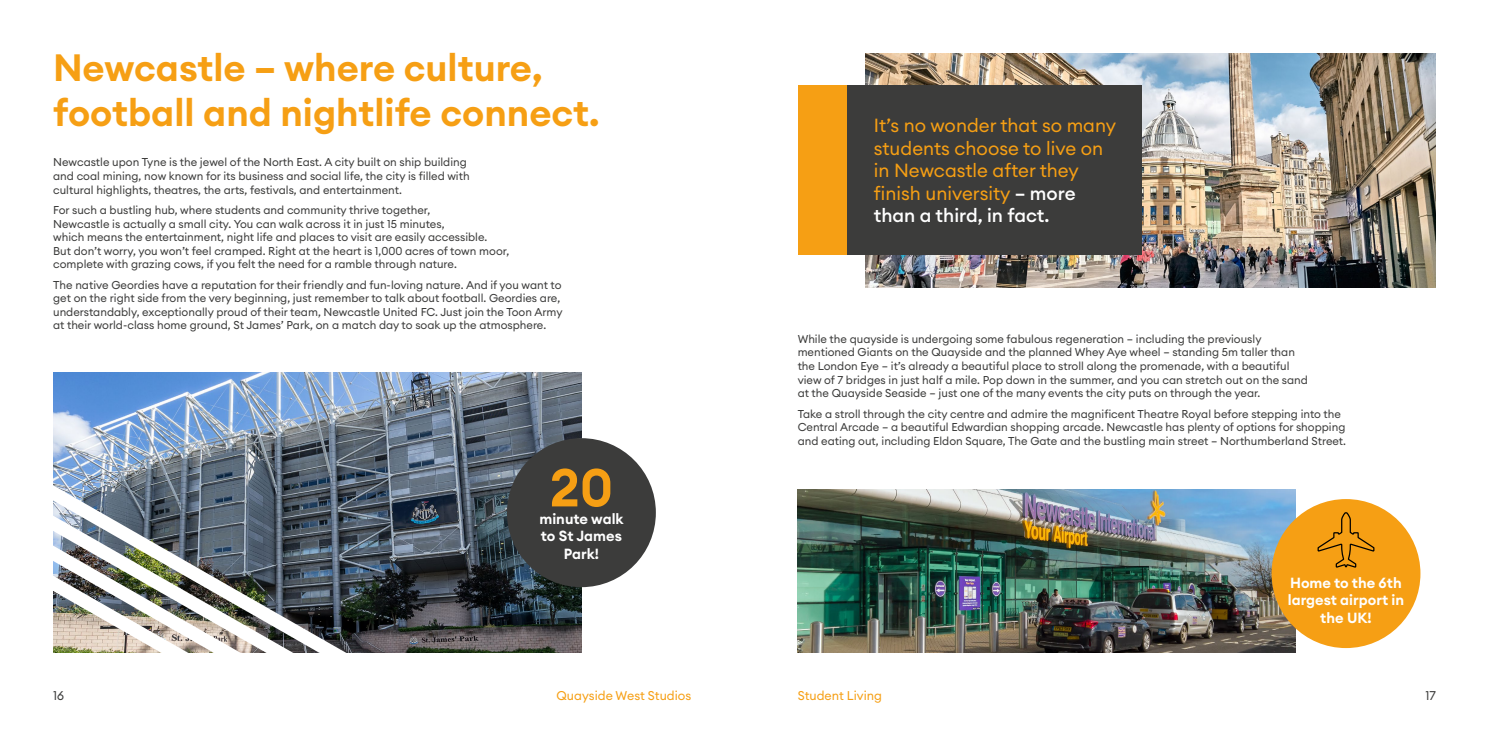
<style>
.page{position:relative;width:1489px;height:745px;background:#fff}
.page>*{position:absolute;margin:0;border:0;box-sizing:border-box;transform-origin:0 0}
.t1{font:600 52.5px "Euclid Circular A";color:#f69f14}
.t2{font:600 37.5px/45px "Euclid Circular A";color:#f69f14}
.t3{font:18.75px/22.5px "Euclid Circular A";color:#f69f14}
.t4{font:600 14.5px/17.4px "Euclid Circular A";color:#fff;text-align:center}
.t5{font:12.5px "Euclid Circular A";color:#f69f14}
.t6{font:12.5px "Euclid Circular A";color:#3c3c3b}
.t7{font:11.25px/13.5px "Euclid Circular A";color:#3c3c3b}
.s1{font-weight:500;color:#fff}
</style>
<div class="page">
<img style="left:53px;top:372px;width:528px;height:280px">
<img style="left:865px;top:53px;width:570px;height:234px">
<img style="left:797px;top:489px;width:497px;height:163px">
<div style="left:797px;top:86px;width:344px;height:169px;background:#3c3c3b"></div>
<div style="left:1271px;top:498px;width:149px;height:149px;background:#f69f14;border-radius:50%"></div>
<img style="left:53px;top:454px;width:312px;height:199px">
<img style="left:53px;top:485px;width:272px;height:168px">
<svg style="left:53px;top:515px;width:246px;height:138px"></svg>
<img style="left:53px;top:545px;width:220px;height:108px">
<div style="left:797px;top:86px;width:49px;height:169px;background:#f69f14"></div>
<div style="left:507px;top:438px;width:149px;height:148px;background:#3c3c3b;border-radius:50%"></div>
<svg style="left:1317px;top:512px;width:57px;height:56px"></svg>
<h2 class="t2" style="left:53px;top:45px;width:548px">Newcastle – where culture, football and nightlife connect.</h2>
<p class="t7" style="left:53px;top:155px;width:418px">Newcastle upon Tyne is the jewel of the North East. A city built on ship building and coal mining, now known for its business and social life, the city is filled with cultural highlights, theatres, the arts, festivals, and entertainment.</p>
<p class="t7" style="left:53px;top:203px;width:457px">For such a bustling hub, where students and community thrive together,<br>Newcastle is actually a small city. You can walk across it in just 15 minutes,<br>which means the entertainment, night life and places to visit are easily accessible.<br>But don’t worry, you won’t feel cramped. Right at the heart is 1,000 acres of town moor, complete with grazing cows, if you felt the need for a ramble through nature.</p>
<p class="t7" style="left:53px;top:278px;width:511px">The native Geordies have a reputation for their friendly and fun-loving nature. And if you want to get on the right side from the very beginning, just remember to talk about football. Geordies are, understandably, exceptionally proud of their team, Newcastle United FC. Just join the Toon Army at their world-class home ground, St James’ Park, on a match day to soak up the atmosphere.</p>
<h1 class="t1" style="left:549px;top:453px;width:65px">20</h1>
<p class="t4" style="left:539px;top:509px;width:86px">minute walk to St James<br>Park!</p>
<h3 class="t3" style="left:873px;top:114px;width:244px">It’s no wonder that so many students choose to live on in Newcastle after they finish university <span class="s1">– more than a third, in fact.</span></h3>
<p class="t7" style="left:797px;top:332px;width:512px">While the quayside is undergoing some fabulous regeneration – including the previously mentioned Giants on the Quayside and the planned Whey Aye wheel – standing 5m taller than the London Eye – it’s already a beautiful place to stroll along the promenade, with a beautiful view of 7 bridges in just half a mile. Pop down in the summer, and you can stretch out on the sand at the Quayside Seaside – just one of the many events the city puts on through the year.</p>
<p class="t7" style="left:797px;top:406px;width:550px">Take a stroll through the city centre and admire the magnificent Theatre Royal before stepping into the<br>Central Arcade – a beautiful Edwardian shopping arcade. Newcastle has plenty of options for shopping and eating out, including Eldon Square, The Gate and the bustling main street – Northumberland Street.</p>
<p class="t4" style="left:1287px;top:573px;width:118px">Home to the 6th largest airport in the UK!</p>
<p class="t6" style="left:53px;top:687px;width:13px">16</p>
<p class="t5" style="left:556px;top:687px;width:136px">Quayside West Studios</p>
<p class="t5" style="left:797px;top:687px;width:86px">Student Living</p>
<p class="t6" style="left:1425px;top:687px;width:12px">17</p>
</div>
